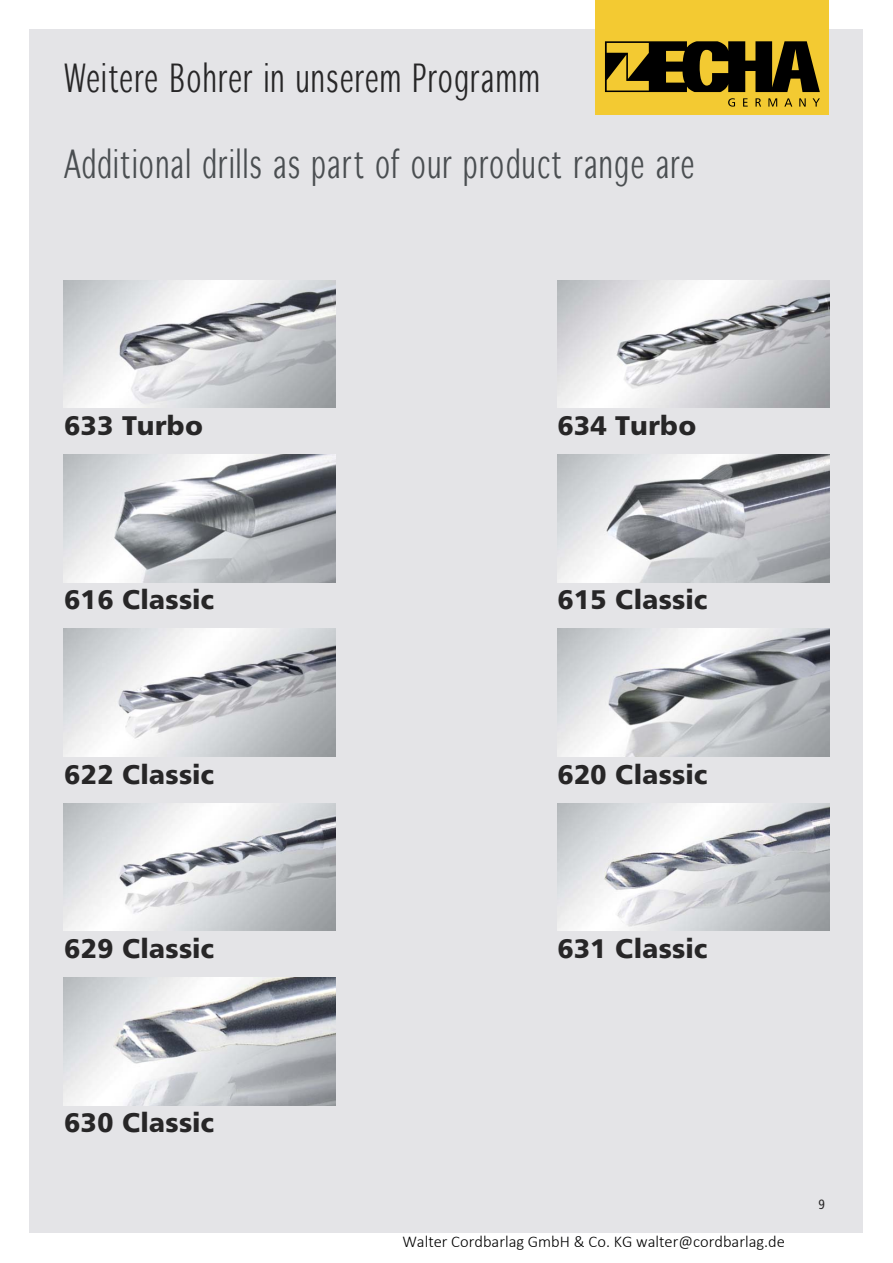
<style>
.page{position:relative;width:893px;height:1263px;background:#fff}
.page>*{position:absolute;margin:0;border:0;box-sizing:border-box;transform-origin:0 0}
.t1{font:37.5px "Winterthur Condensed";letter-spacing:.04em;color:#4a4e51}
.t2{font:37.5px "Winterthur Condensed";letter-spacing:.03em;color:#272627}
.t3{font:27px "Humanist 777 BT Black B";color:#272627}
.t4{font:300 16.5px "Calibri";color:#000}
.t5{font:13.5px "Humanist 777 BT Roman Condensed B";color:#272627}
</style>
<div class="page">
<div style="left:30px;top:30px;width:833px;height:1203px;background:#e4e4e7"></div>
<div style="left:595px;top:0;width:234px;height:115px;background:#f3ca32"></div>
<svg style="left:728px;top:98px;width:7px;height:9px"></svg>
<svg style="left:743px;top:98px;width:5px;height:9px"></svg>
<svg style="left:755px;top:98px;width:6px;height:9px"></svg>
<svg style="left:768px;top:98px;width:9px;height:9px"></svg>
<svg style="left:784px;top:98px;width:8px;height:9px"></svg>
<svg style="left:799px;top:98px;width:7px;height:9px"></svg>
<svg style="left:813px;top:98px;width:7px;height:9px"></svg>
<svg style="left:605px;top:41px;width:215px;height:51px"></svg>
<img style="left:64px;top:280px;width:272px;height:128px">
<img style="left:557px;top:280px;width:272px;height:128px">
<img style="left:557px;top:454px;width:272px;height:128px">
<img style="left:64px;top:454px;width:272px;height:128px">
<img style="left:557px;top:629px;width:272px;height:127px">
<img style="left:64px;top:629px;width:272px;height:127px">
<img style="left:64px;top:803px;width:272px;height:128px">
<img style="left:64px;top:977px;width:271px;height:128px">
<img style="left:557px;top:803px;width:272px;height:128px">
<h1 class="t2" style="left:64px;top:63px;width:477px">Weitere Bohrer in unserem Programm</h1>
<h1 class="t1" style="left:64px;top:148px;width:632px">Additional drills as part of our product range are</h1>
<p class="t3" style="left:64px;top:416px;width:141px">633 Turbo</p>
<p class="t3" style="left:557px;top:416px;width:141px">634 Turbo</p>
<p class="t3" style="left:64px;top:590px;width:152px">616 Classic</p>
<p class="t3" style="left:557px;top:590px;width:152px">615 Classic</p>
<p class="t3" style="left:64px;top:765px;width:152px">622 Classic</p>
<p class="t3" style="left:557px;top:765px;width:152px">620 Classic</p>
<p class="t3" style="left:64px;top:939px;width:152px">629 Classic</p>
<p class="t3" style="left:64px;top:1113px;width:152px">630 Classic</p>
<p class="t3" style="left:557px;top:939px;width:152px">631 Classic</p>
<p class="t4" style="left:402px;top:1231px;width:384px">Walter Cordbarlag GmbH &amp; Co. KG walter@cordbarlag.de</p>
<p class="t5" style="left:819px;top:1199px;width:8px">9</p>
</div>
